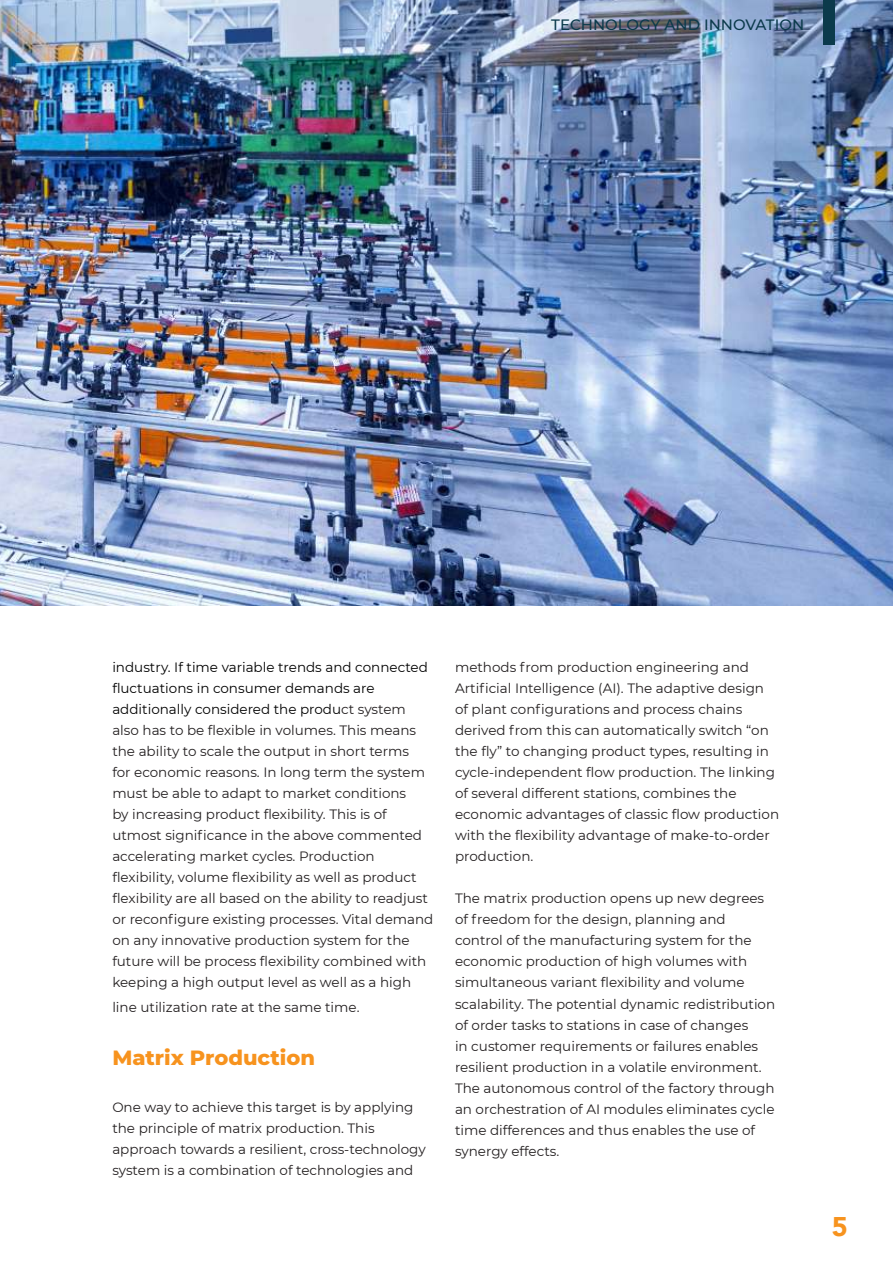
<style>
.page{position:relative;width:893px;height:1263px;background:#fff}
.page>*{position:absolute;margin:0;border:0;box-sizing:border-box;transform-origin:0 0}
.t1{font:900 27px "Avenir";color:#f7931e}
.t2{font:800 21px "Montserrat";color:#f7931e}
.t3{font:500 15px "Montserrat";color:#0b3a4b}
.t4{font:13.5px/21px "Montserrat";color:#231f20}
.s1{color:#000}
</style>
<div class="page">
<img style="left:0;top:0;width:893px;height:605px">
<div style="left:823px;top:0;width:12px;height:44px;background:#0b3a4b"></div>
<p class="t3" style="left:551px;top:16px;width:254px">TECHNOLOGY AND INNOVATION</p>
<p class="t4" style="left:112px;top:658px;width:323px"><span class="s1">industry. If time variable trends and connected fluctuations in consumer demands are additionally considered the produ</span>ct system also has to be flexible in volumes. This means the ability to scale the output in short terms<br>for economic reasons. In long term the system must be able to adapt to market conditions<br>by increasing product flexibility. This is of utmost significance in the above commented accelerating market cycles. Production flexibility, volume flexibility as well as product flexibility are all based on the ability to readjust or reconfigure existing processes. Vital demand on any innovative production system for the future will be process flexibility combined with keeping a high output level as well as a high</p>
<p class="t4" style="left:112px;top:997px;width:249px">line utilization rate at the same time.</p>
<h2 class="t2" style="left:112px;top:1046px;width:204px">Matrix Production</h2>
<p class="t4" style="left:112px;top:1098px;width:315px">One way to achieve this target is by applying the principle of matrix production. This approach towards a resilient, cross-technology system is a combination of technologies and</p>
<p class="t4" style="left:455px;top:658px;width:326px">methods from production engineering and Artificial Intelligence (AI). The adaptive design of plant configurations and process chains derived from this can automatically switch “on the fly” to changing product types, resulting in cycle-independent flow production. The linking of several different stations, combines the economic advantages of classic flow production with the flexibility advantage of make-to-order production.</p>
<p class="t4" style="left:455px;top:888px;width:322px">The matrix production opens up new degrees of freedom for the design, planning and control of the manufacturing system for the economic production of high volumes with simultaneous variant flexibility and volume scalability. The potential dynamic redistribution of order tasks to stations in case of changes<br>in customer requirements or failures enables resilient production in a volatile environment.<br>The autonomous control of the factory through an orchestration of AI modules eliminates cycle time differences and thus enables the use of synergy effects.</p>
<h1 class="t1" style="left:832px;top:1211px;width:17px">5</h1>
</div>
